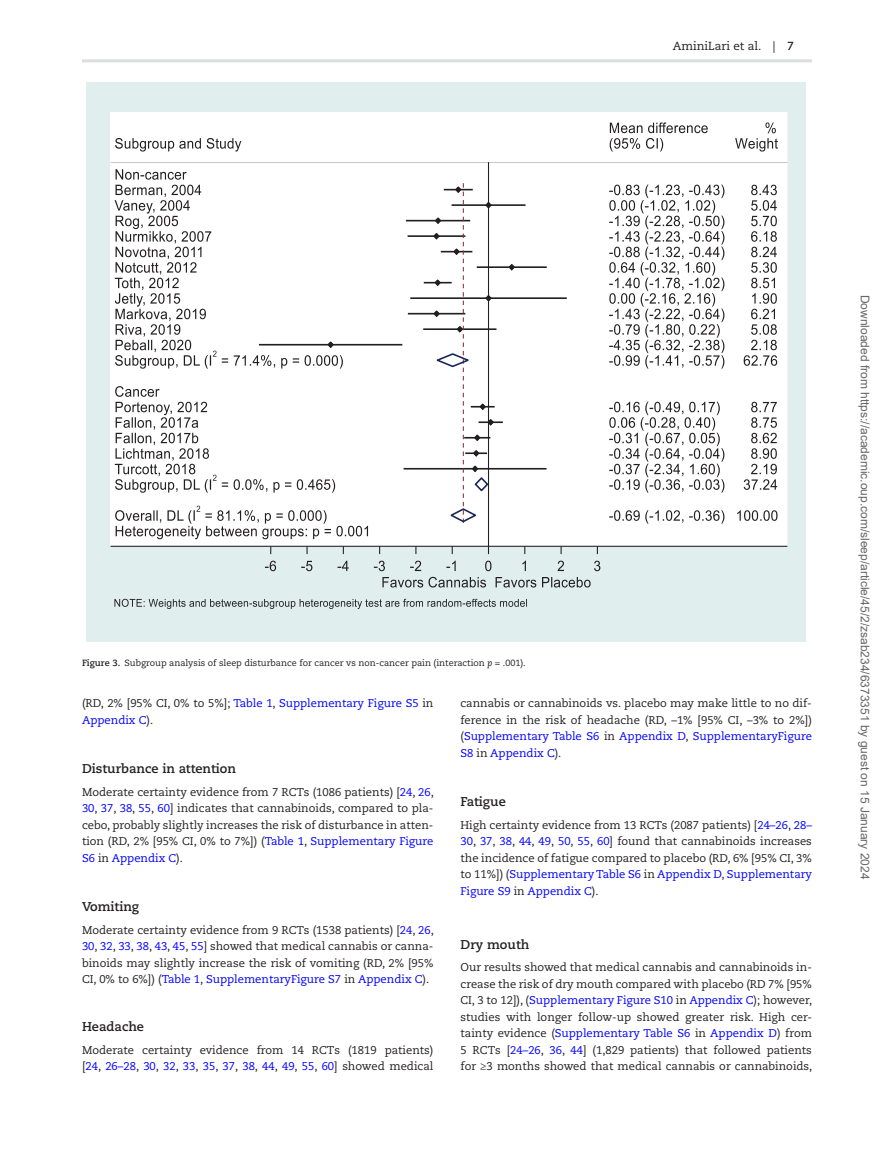
<style>
.page{position:relative;width:894px;height:1174px;background:#fff}
.page>*{position:absolute;margin:0;border:0;box-sizing:border-box;transform-origin:0 0}
.t1{font:700 12.75px "Caecilia LT Std";color:#231f20}
.t2{font:12px "Arial";color:#666}
.t3{font:11.7px "Caecilia LT Std";color:#231f20}
.t4{font:11.25px/16.5px "Caecilia LT Std";color:#231f20;text-align:justify}
.t5{font:11.25px/16.5px "Caecilia LT Std";color:#00f}
.t6{font:9px "Caecilia LT Std";color:#231f20}
.s1{font-weight:700}
.s2{font-style:italic}
.s3{color:#231f20}
.s4{color:#00f}
</style>
<div class="page">
<hr style="left:82px;top:59px;width:729px;height:3px;background:#dcdddf">
<div style="left:87px;top:83px;width:718px;height:559px;background:#e1eeee"></div>
<div style="left:110px;top:112px;width:677px;height:434px;background:#fff"></div>
<hr style="left:110px;top:162px;width:677px;height:1px;background:#c7c8ca">
<hr style="left:403px;top:468px;width:143px;height:2px;background:#231f20">
<hr style="left:478px;top:421px;width:24px;height:2px;background:#231f20">
<hr style="left:259px;top:344px;width:143px;height:2px;background:#231f20">
<hr style="left:423px;top:328px;width:73px;height:2px;background:#231f20">
<hr style="left:407px;top:313px;width:58px;height:1px;background:#231f20">
<hr style="left:410px;top:297px;width:156px;height:2px;background:#231f20">
<hr style="left:476px;top:266px;width:70px;height:2px;background:#231f20">
<hr style="left:407px;top:235px;width:58px;height:2px;background:#231f20">
<hr style="left:406px;top:220px;width:64px;height:1px;background:#231f20">
<hr style="left:451px;top:204px;width:74px;height:2px;background:#231f20">
<hr style="left:488px;top:162px;width:1px;height:384px;background:#231f20">
<svg style="left:326px;top:341px;width:9px;height:7px"></svg>
<svg style="left:507px;top:264px;width:9px;height:7px"></svg>
<svg style="left:423px;top:183px;width:71px;height:340px"></svg>
<svg style="left:115px;top:506px;width:253px;height:33px"></svg>
<svg style="left:222px;top:479px;width:113px;height:14px"></svg>
<svg style="left:115px;top:386px;width:101px;height:107px"></svg>
<svg style="left:222px;top:355px;width:121px;height:14px"></svg>
<svg style="left:114px;top:169px;width:102px;height:200px"></svg>
<svg style="left:115px;top:138px;width:126px;height:14px"></svg>
<svg style="left:609px;top:510px;width:115px;height:14px"></svg>
<svg style="left:609px;top:402px;width:115px;height:91px"></svg>
<svg style="left:609px;top:185px;width:115px;height:184px"></svg>
<svg style="left:609px;top:122px;width:98px;height:30px"></svg>
<svg style="left:737px;top:510px;width:40px;height:11px"></svg>
<svg style="left:743px;top:402px;width:33px;height:88px"></svg>
<svg style="left:743px;top:185px;width:33px;height:181px"></svg>
<svg style="left:735px;top:122px;width:42px;height:30px"></svg>
<hr style="left:110px;top:546px;width:677px;height:1px;background:#231f20">
<svg style="left:382px;top:577px;width:104px;height:11px"></svg>
<svg style="left:495px;top:577px;width:95px;height:11px"></svg>
<svg style="left:265px;top:561px;width:11px;height:10px"></svg>
<svg style="left:301px;top:561px;width:11px;height:10px"></svg>
<svg style="left:342px;top:546px;width:2px;height:8px"></svg>
<svg style="left:337px;top:561px;width:11px;height:10px"></svg>
<svg style="left:373px;top:561px;width:12px;height:10px"></svg>
<svg style="left:410px;top:561px;width:11px;height:10px"></svg>
<svg style="left:446px;top:561px;width:9px;height:10px"></svg>
<svg style="left:485px;top:561px;width:6px;height:10px"></svg>
<svg style="left:522px;top:561px;width:3px;height:10px"></svg>
<svg style="left:557px;top:561px;width:6px;height:10px"></svg>
<svg style="left:594px;top:561px;width:6px;height:10px"></svg>
<svg style="left:114px;top:599px;width:413px;height:10px"></svg>
<p class="t3" style="left:672px;top:41px;width:123px">AminiLari et al. | <span class="s1">7</span></p>
<p class="t6" style="left:82px;top:659px;width:445px"><span class="s1">Figure 3.</span> Subgroup analysis of sleep disturbance for cancer vs non-cancer pain (interaction <span class="s2">p</span> = .001).</p>
<p class="t5" style="left:82px;top:696px;width:353px"><span class="s3">(RD, 2% [95% CI, 0% to 5%];</span> Table 1<span class="s3">,</span> Supplementary Figure S5 <span class="s3">in<br></span>Appendix C<span class="s3">).</span></p>
<p class="t1" style="left:82px;top:763px;width:155px">Disturbance in attention</p>
<p class="t4" style="left:82px;top:785px;width:353px">Moderate certainty evidence from 7 RCTs (1086 patients) [<span class="s4">24</span>, <span class="s4">26</span>, <span class="s4">30</span>, <span class="s4">37</span>, <span class="s4">38</span>, <span class="s4">55</span>, <span class="s4">60</span>] indicates that cannabinoids, compared to pla&shy;cebo, probably slightly increases the risk of disturbance in atten&shy;tion (RD, 2% [95% CI, 0% to 7%]) (<span class="s4">Table 1</span>, <span class="s4">Supplementary Figure S6</span> in <span class="s4">Appendix C</span>).</p>
<p class="t1" style="left:82px;top:901px;width:59px">Vomiting</p>
<p class="t4" style="left:82px;top:923px;width:353px">Moderate certainty evidence from 9 RCTs (1538 patients) [<span class="s4">24</span>, <span class="s4">26</span>, <span class="s4">30</span>, <span class="s4">32</span>, <span class="s4">33</span>, <span class="s4">38</span>, <span class="s4">43</span>, <span class="s4">45</span>, <span class="s4">55</span>] showed that medical cannabis or canna&shy;binoids may slightly increase the risk of vomiting (RD, 2% [95% CI, 0% to 6%]) (<span class="s4">Table 1</span>, <span class="s4">SupplementaryFigure S7</span> in <span class="s4">Appendix C</span>).</p>
<p class="t1" style="left:82px;top:1021px;width:63px">Headache</p>
<p class="t4" style="left:82px;top:1043px;width:353px">Moderate certainty evidence from 14 RCTs (1819 patients) [<span class="s4">24</span>, <span class="s4">26–28</span>, <span class="s4">30</span>, <span class="s4">32</span>, <span class="s4">33</span>, <span class="s4">35</span>, <span class="s4">37</span>, <span class="s4">38</span>, <span class="s4">44</span>, <span class="s4">49</span>, <span class="s4">55</span>, <span class="s4">60</span>] showed medical</p>
<p class="t4" style="left:460px;top:696px;width:353px">cannabis or cannabinoids vs. placebo may make little to no dif&shy;ference in the risk of headache (RD, –1% [95% CI, –3% to 2%]) (<span class="s4">Supplementary Table S6</span> in <span class="s4">Appendix D</span>, <span class="s4">SupplementaryFigure S8</span> in <span class="s4">Appendix C</span>).</p>
<p class="t1" style="left:460px;top:796px;width:47px">Fatigue</p>
<p class="t4" style="left:460px;top:818px;width:353px">High certainty evidence from 13 RCTs (2087 patients) [<span class="s4">24–26</span>, <span class="s4">28– 30</span>, <span class="s4">37</span>, <span class="s4">38</span>, <span class="s4">44</span>, <span class="s4">49</span>, <span class="s4">50</span>, <span class="s4">55</span>, <span class="s4">60</span>] found that cannabinoids increases the incidence of fatigue compared to placebo (RD, 6% [95% CI, 3% to 11%]) (<span class="s4">Supplementary Table S6</span> in <span class="s4">Appendix D</span>, <span class="s4">Supplementary Figure S9</span> in <span class="s4">Appendix C</span>).</p>
<p class="t1" style="left:460px;top:939px;width:70px">Dry mouth</p>
<p class="t4" style="left:460px;top:960px;width:353px">Our results showed that medical cannabis and cannabinoids in&shy;crease the risk of dry mouth compared with placebo (RD 7% [95% CI, 3 to 12]), (<span class="s4">Supplementary Figure S10</span> in <span class="s4">Appendix C</span>); however, studies with longer follow-up showed greater risk. High cer&shy;tainty evidence (<span class="s4">Supplementary Table S6</span> in <span class="s4">Appendix D</span>) from 5 RCTs [<span class="s4">24–26</span>, <span class="s4">36</span>, <span class="s4">44</span>] (1,829 patients) that followed patients for ≥3 months showed that medical cannabis or cannabinoids,</p>
<p class="t2" style="left:869px;top:295px;width:586px;rotate:90deg">Downloaded from https://academic.oup.com/sleep/article/45/2/zsab234/6373351 by guest on 15 January 2024</p>
</div>
